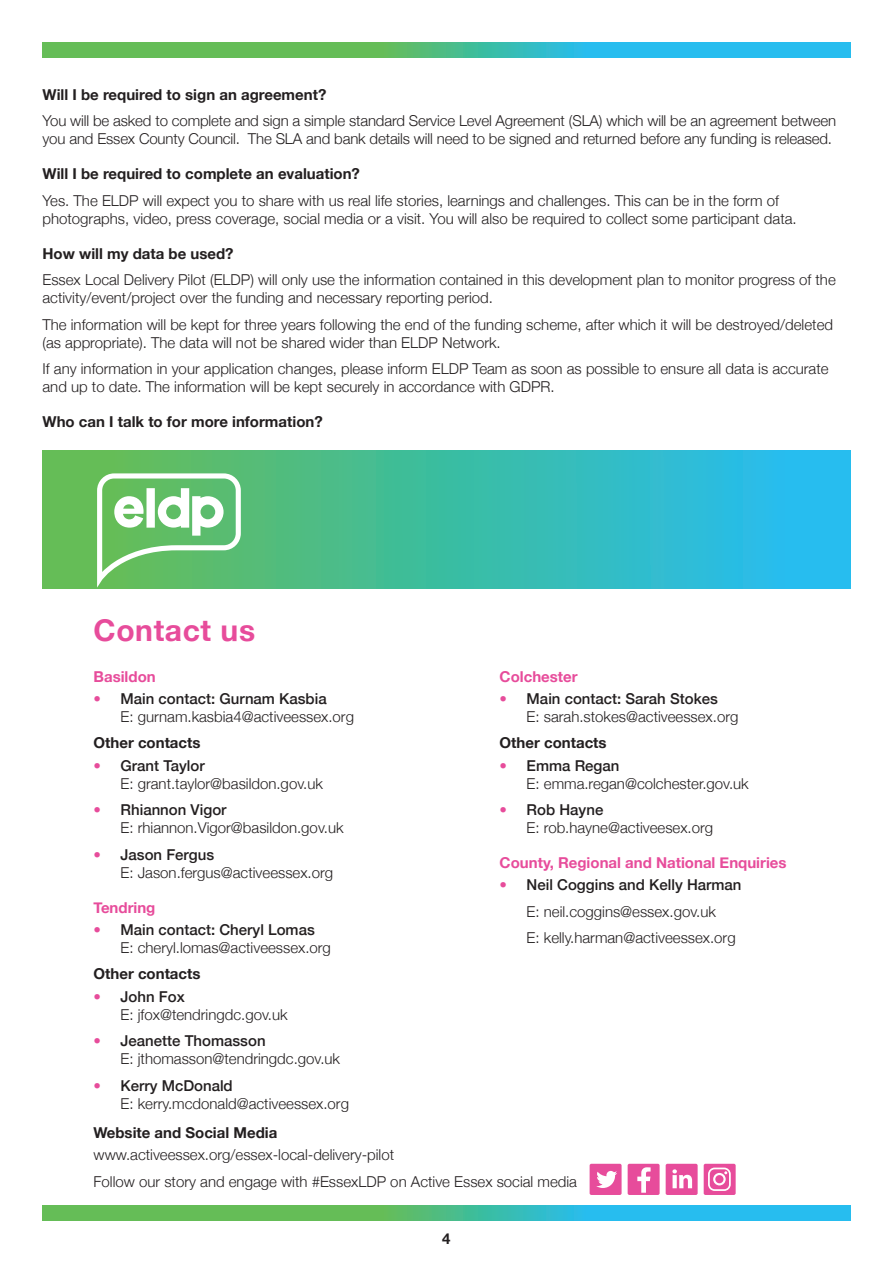
<style>
.page{position:relative;width:893px;height:1263px;background:#fff}
.page>*{position:absolute;margin:0;border:0;box-sizing:border-box;transform-origin:0 0}
.t1{font:700 30px "Helvetica Neue";letter-spacing:.02em;color:#e74c9b}
.t2{font:300 15px/18px "Helvetica Neue";color:#231f20}
.t3{font:700 15px "Helvetica Neue";color:#231f20}
.t4{font:700 15px "Helvetica Neue";color:#e74c9b}
.s1{color:#e74c9b}
.s2{font-weight:500}
</style>
<div class="page">
<svg style="left:43px;top:43px;width:807px;height:14px;background:#47bc9b"></svg>
<div style="left:43px;top:451px;width:807px;height:138px;background:linear-gradient(to right,#66bd4b,#1fbdf8)"></div>
<svg style="left:97px;top:473px;width:144px;height:114px"></svg>
<div style="left:590px;top:1164px;width:32px;height:31px;background:#e74c9b;border-radius:2px"></div>
<div style="left:628px;top:1164px;width:32px;height:31px;background:#e74c9b;border-radius:2px"></div>
<div style="left:666px;top:1164px;width:32px;height:31px;background:#e74c9b;border-radius:2px"></div>
<svg style="left:672px;top:1169px;width:20px;height:19px"></svg>
<div style="left:704px;top:1164px;width:32px;height:31px;background:#e74c9b;border-radius:2px"></div>
<svg style="left:708px;top:1167px;width:23px;height:24px"></svg>
<svg style="left:596px;top:1171px;width:21px;height:17px"></svg>
<svg style="left:637px;top:1167px;width:14px;height:26px"></svg>
<svg style="left:43px;top:1205px;width:807px;height:15px;background:#47bc9b"></svg>
<p class="t3" style="left:43px;top:83px;width:285px">Will I be required to sign an agreement?</p>
<p class="t2" style="left:43px;top:111px;width:795px">You will be asked to complete and sign a simple standard Service Level Agreement (SLA) which will be an agreement between you and Essex County Council. The SLA and bank details will need to be signed and returned before any funding is released.</p>
<p class="t3" style="left:43px;top:162px;width:319px">Will I be required to complete an evaluation?</p>
<p class="t2" style="left:43px;top:190px;width:756px">Yes. The ELDP will expect you to share with us real life stories, learnings and challenges. This can be in the form of photographs, video, press coverage, social media or a visit. You will also be required to collect some participant data.</p>
<p class="t3" style="left:43px;top:242px;width:193px">How will my data be used?</p>
<p class="t2" style="left:43px;top:270px;width:795px">Essex Local Delivery Pilot (ELDP) will only use the information contained in this development plan to monitor progress of the activity/event/project over the funding and necessary reporting period.</p>
<p class="t2" style="left:43px;top:314px;width:792px">The information will be kept for three years following the end of the funding scheme, after which it will be destroyed/deleted (as appropriate). The data will not be shared wider than ELDP Network.</p>
<p class="t2" style="left:43px;top:359px;width:788px">If any information in your application changes, please inform ELDP Team as soon as possible to ensure all data is accurate and up to date. The information will be kept securely in accordance with GDPR.</p>
<p class="t3" style="left:43px;top:410px;width:282px">Who can I talk to for more information?</p>
<h1 class="t1" style="left:94px;top:607px;width:163px">Contact us</h1>
<p class="t4" style="left:94px;top:664px;width:64px">Basildon</p>
<p class="t2" style="left:121px;top:688px;width:235px;text-indent:-27px"><span class="s1">•</span> <span class="s2">Main contact: Gurnam Kasbia<br></span>E: gurnam.kasbia4@activeessex.org</p>
<p class="t3" style="left:94px;top:731px;width:108px">Other contacts</p>
<p class="t2" style="left:121px;top:755px;width:204px;text-indent:-27px"><span class="s1">•</span> <span class="s2">Grant Taylor<br></span>E: grant.taylor@basildon.gov.uk</p>
<p class="t2" style="left:121px;top:800px;width:224px;text-indent:-27px"><span class="s1">•</span> <span class="s2">Rhiannon Vigor<br></span>E: rhiannon.Vigor@basildon.gov.uk</p>
<p class="t2" style="left:121px;top:844px;width:214px;text-indent:-27px"><span class="s1">•</span> <span class="s2">Jason Fergus<br></span>E: Jason.fergus@activeessex.org</p>
<p class="t4" style="left:94px;top:895px;width:63px">Tendring</p>
<p class="t2" style="left:121px;top:919px;width:212px;text-indent:-27px"><span class="s1">•</span> <span class="s2">Main contact: Cheryl Lomas<br></span>E: cheryl.lomas@activeessex.org</p>
<p class="t3" style="left:94px;top:962px;width:108px">Other contacts</p>
<p class="t2" style="left:121px;top:986px;width:169px;text-indent:-27px"><span class="s1">•</span> <span class="s2">John Fox<br></span>E: jfox@tendringdc.gov.uk</p>
<p class="t2" style="left:121px;top:1031px;width:221px;text-indent:-27px"><span class="s1">•</span> <span class="s2">Jeanette Thomasson<br></span>E: jthomasson@tendringdc.gov.uk</p>
<p class="t2" style="left:121px;top:1075px;width:230px;text-indent:-27px"><span class="s1">•</span> <span class="s2">Kerry McDonald<br></span>E: kerry.mcdonald@activeessex.org</p>
<p class="t4" style="left:500px;top:664px;width:80px">Colchester</p>
<p class="t2" style="left:527px;top:688px;width:213px;text-indent:-27px"><span class="s1">•</span> <span class="s2">Main contact: Sarah Stokes<br></span>E: sarah.stokes@activeessex.org</p>
<p class="t3" style="left:500px;top:731px;width:108px">Other contacts</p>
<p class="t2" style="left:527px;top:755px;width:224px;text-indent:-27px"><span class="s1">•</span> <span class="s2">Emma Regan<br></span>E: emma.regan@colchester.gov.uk</p>
<p class="t2" style="left:527px;top:800px;width:188px;text-indent:-27px"><span class="s1">•</span> <span class="s2">Rob Hayne<br></span>E: rob.hayne@activeesex.org</p>
<p class="t4" style="left:500px;top:851px;width:288px">County, Regional and National Enquiries</p>
<p class="t2" style="left:527px;top:871px;width:216px;line-height:26.5px;text-indent:-27px"><span class="s1">•</span> <span class="s2">Neil Coggins and Kelly Harman<br></span>E: neil.coggins@essex.gov.uk<br>E: kelly.harman@activeessex.org</p>
<p class="t3" style="left:94px;top:1121px;width:185px">Website and Social Media</p>
<p class="t2" style="left:94px;top:1140px;width:485px;line-height:26.5px">www.activeessex.org/essex-local-delivery-pilot<br>Follow our story and engage with #EssexLDP on Active Essex social media</p>
<p class="t3" style="left:442px;top:1226px;width:10px">4</p>
</div>
